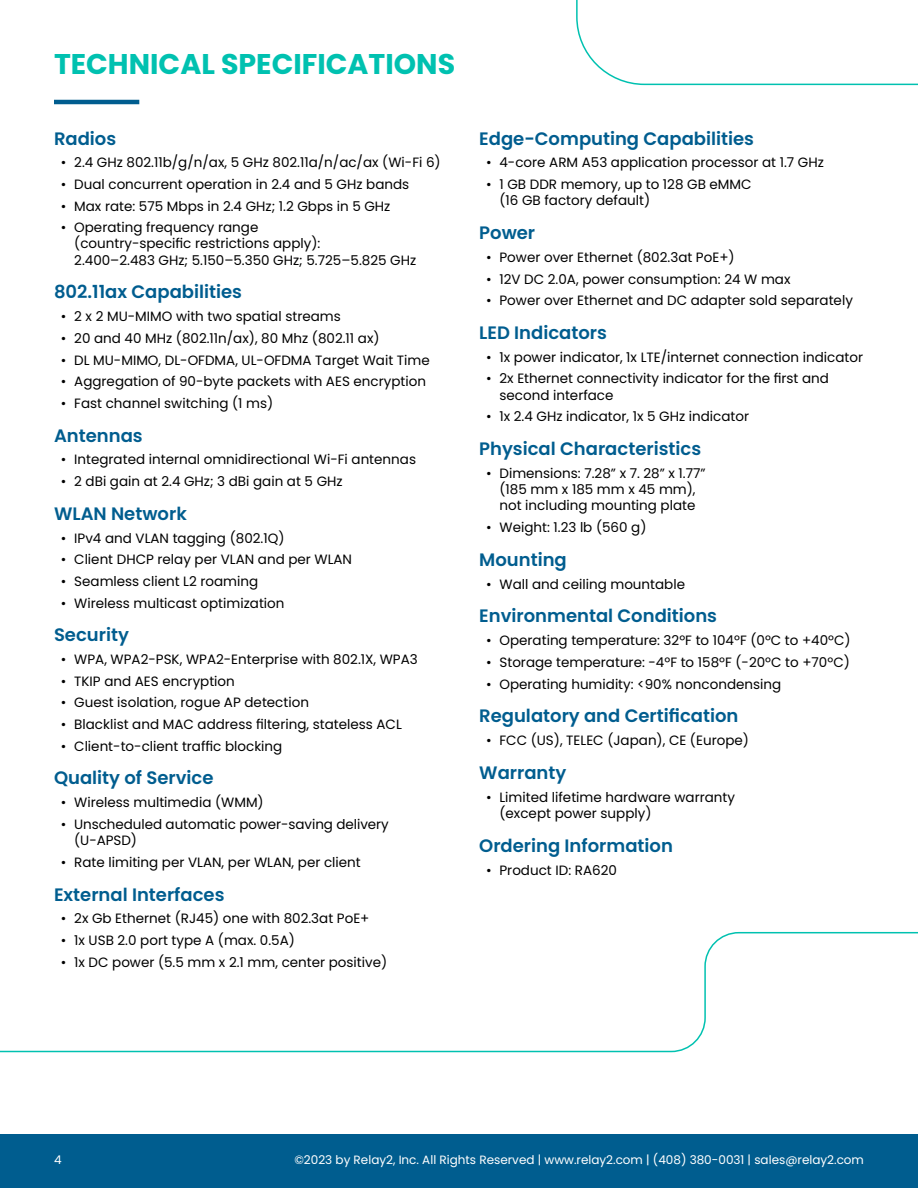
<style>
.page{position:relative;width:918px;height:1188px;background:#fff}
.page>*{position:absolute;margin:0;border:0;box-sizing:border-box;transform-origin:0 0}
.t1{font:700 28.5px "Poppins";color:#00c1b0}
.t2{font:600 18px "Poppins";color:#005d8f}
.t3{font:13.5px/16.2px "Poppins";color:#000}
.t4{font:12px "Poppins";color:#fff}
</style>
<div class="page">
<div style="left:0;top:1134px;width:918px;height:54px;background:#005d8f"></div>
<hr style="left:54px;top:100px;width:85px;height:4px;background:#005d8f">
<svg style="left:576px;top:0;width:342px;height:86px"></svg>
<svg style="left:0;top:931px;width:918px;height:122px"></svg>
<h1 class="t1" style="left:54px;top:48px;width:403px">TECHNICAL SPECIFICATIONS</h1>
<h2 class="t2" style="left:54px;top:128px;width:64px">Radios</h2>
<p class="t3" style="left:61px;top:155px;width:382px">• 2.4 GHz 802.11b/g/n/ax, 5 GHz 802.11a/n/ac/ax (Wi-Fi 6)</p>
<p class="t3" style="left:61px;top:176px;width:350px">• Dual concurrent operation in 2.4 and 5 GHz bands</p>
<p class="t3" style="left:61px;top:198px;width:331px">• Max rate: 575 Mbps in 2.4 GHz; 1.2 Gbps in 5 GHz</p>
<p class="t3" style="left:74px;top:220px;width:343px;text-indent:-14px">• Operating frequency range<br>(country-specific restrictions apply):<br>2.400–2.483 GHz; 5.150–5.350 GHz; 5.725–5.825 GHz</p>
<h2 class="t2" style="left:54px;top:282px;width:190px">802.11ax Capabilities</h2>
<p class="t3" style="left:61px;top:309px;width:282px">• 2 x 2 MU-MIMO with two spatial streams</p>
<p class="t3" style="left:61px;top:330px;width:320px">• 20 and 40 MHz (802.11n/ax), 80 Mhz (802.11 ax)</p>
<p class="t3" style="left:61px;top:352px;width:371px">• DL MU-MIMO, DL-OFDMA, UL-OFDMA Target Wait Time</p>
<p class="t3" style="left:61px;top:373px;width:367px">• Aggregation of 90-byte packets with AES encryption</p>
<p class="t3" style="left:61px;top:395px;width:214px">• Fast channel switching (1 ms)</p>
<h2 class="t2" style="left:54px;top:425px;width:90px">Antennas</h2>
<p class="t3" style="left:61px;top:452px;width:357px">• Integrated internal omnidirectional Wi-Fi antennas</p>
<p class="t3" style="left:61px;top:473px;width:283px">• 2 dBi gain at 2.4 GHz; 3 dBi gain at 5 GHz</p>
<h2 class="t2" style="left:54px;top:503px;width:134px">WLAN Network</h2>
<p class="t3" style="left:61px;top:530px;width:225px">• IPv4 and VLAN tagging (802.1Q)</p>
<p class="t3" style="left:61px;top:552px;width:293px">• Client DHCP relay per VLAN and per WLAN</p>
<p class="t3" style="left:61px;top:573px;width:199px">• Seamless client L2 roaming</p>
<p class="t3" style="left:61px;top:595px;width:225px">• Wireless multicast optimization</p>
<h2 class="t2" style="left:54px;top:625px;width:76px">Security</h2>
<p class="t3" style="left:61px;top:652px;width:359px">• WPA, WPA2-PSK, WPA2-Enterprise with 802.1X, WPA3</p>
<p class="t3" style="left:61px;top:673px;width:176px">• TKIP and AES encryption</p>
<p class="t3" style="left:61px;top:695px;width:250px">• Guest isolation, rogue AP detection</p>
<p class="t3" style="left:61px;top:716px;width:343px">• Blacklist and MAC address filtering, stateless ACL</p>
<p class="t3" style="left:61px;top:738px;width:223px">• Client-to-client traffic blocking</p>
<h2 class="t2" style="left:54px;top:768px;width:161px">Quality of Service</h2>
<p class="t3" style="left:61px;top:795px;width:205px">• Wireless multimedia (WMM)</p>
<p class="t3" style="left:74px;top:816px;width:316px;text-indent:-14px">• Unscheduled automatic power-saving delivery (U-APSD)</p>
<p class="t3" style="left:61px;top:854px;width:302px">• Rate limiting per VLAN, per WLAN, per client</p>
<h2 class="t2" style="left:54px;top:884px;width:172px">External Interfaces</h2>
<p class="t3" style="left:61px;top:911px;width:310px">• 2x Gb Ethernet (RJ45) one with 802.3at PoE+</p>
<p class="t3" style="left:61px;top:932px;width:236px">• 1x USB 2.0 port type A (max. 0.5A)</p>
<p class="t3" style="left:61px;top:954px;width:328px">• 1x DC power (5.5 mm x 2.1 mm, center positive)</p>
<h2 class="t2" style="left:479px;top:128px;width:276px">Edge-Computing Capabilities</h2>
<p class="t3" style="left:486px;top:155px;width:339px">• 4-core ARM A53 application processor at 1.7 GHz</p>
<p class="t3" style="left:500px;top:176px;width:254px;text-indent:-14px">• 1 GB DDR memory, up to 128 GB eMMC (16 GB factory default)</p>
<h2 class="t2" style="left:479px;top:222px;width:57px">Power</h2>
<p class="t3" style="left:486px;top:249px;width:250px">• Power over Ethernet (802.3at PoE+)</p>
<p class="t3" style="left:486px;top:271px;width:306px">• 12V DC 2.0A, power consumption: 24 W max</p>
<p class="t3" style="left:486px;top:292px;width:368px">• Power over Ethernet and DC adapter sold separately</p>
<h2 class="t2" style="left:479px;top:322px;width:129px">LED Indicators</h2>
<p class="t3" style="left:486px;top:349px;width:379px">• 1x power indicator, 1x LTE/internet connection indicator</p>
<p class="t3" style="left:500px;top:371px;width:331px;text-indent:-14px">• 2x Ethernet connectivity indicator for the first and second interface</p>
<p class="t3" style="left:486px;top:409px;width:265px">• 1x 2.4 GHz indicator, 1x 5 GHz indicator</p>
<h2 class="t2" style="left:479px;top:438px;width:223px">Physical Characteristics</h2>
<p class="t3" style="left:486px;top:465px;width:221px;text-align:center">• Dimensions: 7.28” x 7. 28” x 1.77” (185 mm x 185 mm x 45 mm), not including mounting plate</p>
<p class="t3" style="left:486px;top:519px;width:162px">• Weight: 1.23 lb (560 g)</p>
<h2 class="t2" style="left:479px;top:549px;width:89px">Mounting</h2>
<p class="t3" style="left:486px;top:576px;width:201px">• Wall and ceiling mountable</p>
<h2 class="t2" style="left:479px;top:606px;width:239px">Environmental Conditions</h2>
<p class="t3" style="left:486px;top:633px;width:366px">• Operating temperature: 32ºF to 104ºF (0ºC to +40ºC)</p>
<p class="t3" style="left:486px;top:654px;width:365px">• Storage temperature: -4ºF to 158ºF (-20ºC to +70ºC)</p>
<p class="t3" style="left:486px;top:676px;width:297px">• Operating humidity: &lt;90% noncondensing</p>
<h2 class="t2" style="left:479px;top:706px;width:261px">Regulatory and Certification</h2>
<p class="t3" style="left:486px;top:733px;width:264px">• FCC (US), TELEC (Japan), CE (Europe)</p>
<h2 class="t2" style="left:479px;top:762px;width:89px">Warranty</h2>
<p class="t3" style="left:500px;top:789px;width:237px;text-indent:-14px">• Limited lifetime hardware warranty (except power supply)</p>
<h2 class="t2" style="left:479px;top:835px;width:195px">Ordering Information</h2>
<p class="t3" style="left:486px;top:862px;width:132px">• Product ID: RA620</p>
<p class="t4" style="left:54px;top:1153px;width:9px">4</p>
<p class="t4" style="left:294px;top:1153px;width:571px">©2023 by Relay2, Inc. All Rights Reserved | www.relay2.com | (408) 380-0031 | sales@relay2.com</p>
</div>
